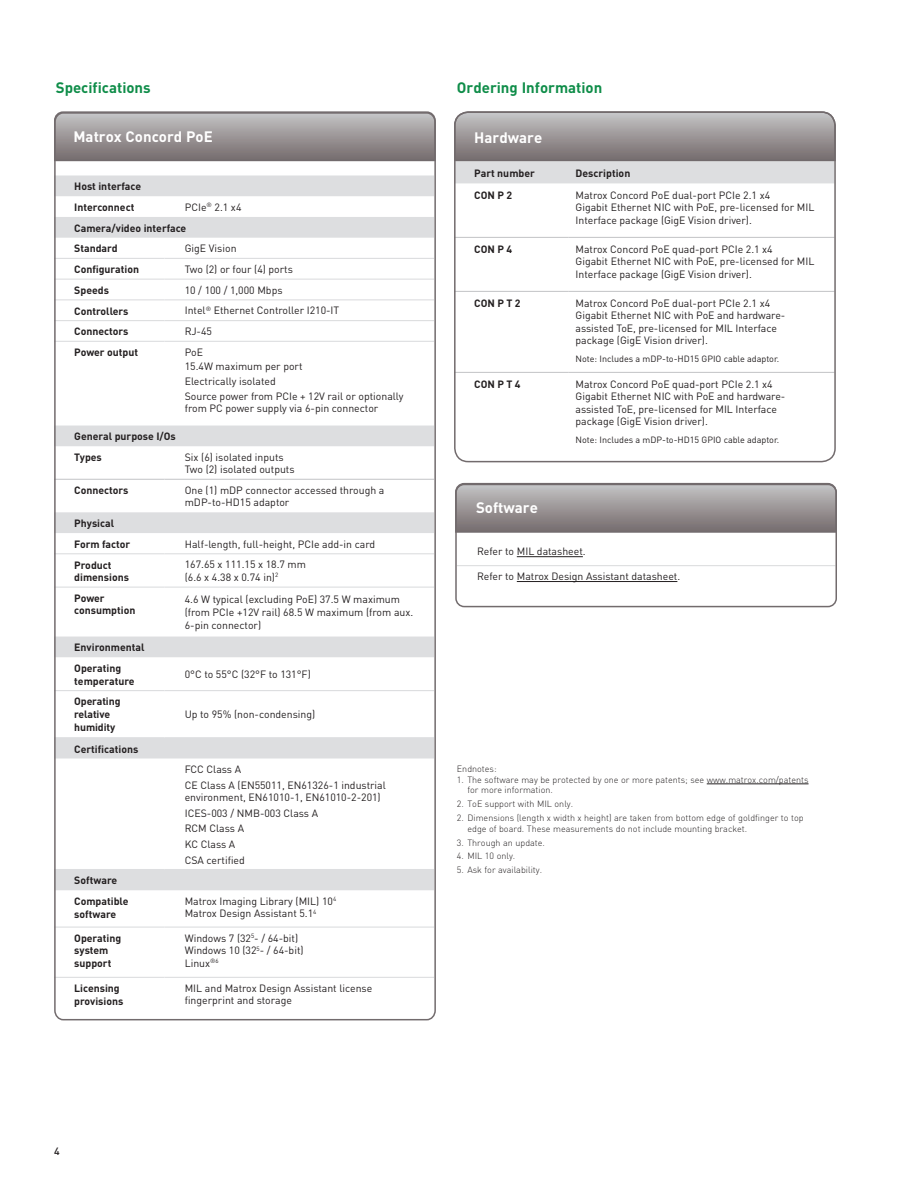
<style>
.page{position:relative;width:918px;height:1188px;background:#fff}
.page>*{position:absolute;margin:0;border:0;box-sizing:border-box;transform-origin:0 0}
.t1{font:700 15px "DIN";color:#0f8d49}
.t2{font:700 15px "DIN";color:#fff}
.t3{font:10.5px/12.6px "DIN";color:#231f20}
.t4{font:700 10.5px/12.6px "DIN";color:#231f20}
.t5{font:500 10.5px "DIN";color:#231f20}
.t6{font:300 9px/10.8px "DIN";color:#231f20}
.t7{font:9px "DIN";color:#231f20}
.s1{font-weight:400}
</style>
<div class="page">
<svg style="left:54px;top:111px;width:382px;height:51px;background:#9b9697"></svg>
<svg style="left:455px;top:482px;width:382px;height:51px;background:#9a9596"></svg>
<svg style="left:57px;top:176px;width:376px;height:714px"></svg>
<hr style="left:54px;top:279px;width:110px;height:1px;background:#dddee0">
<hr style="left:164px;top:279px;width:270px;height:1px;background:#dddee0">
<hr style="left:54px;top:258px;width:110px;height:1px;background:#dddee0">
<hr style="left:164px;top:258px;width:270px;height:1px;background:#dddee0">
<hr style="left:54px;top:299px;width:110px;height:1px;background:#dddee0">
<hr style="left:164px;top:299px;width:270px;height:1px;background:#dddee0">
<hr style="left:54px;top:320px;width:110px;height:1px;background:#dddee0">
<hr style="left:164px;top:320px;width:270px;height:1px;background:#dddee0">
<hr style="left:54px;top:341px;width:110px;height:1px;background:#dddee0">
<hr style="left:164px;top:341px;width:270px;height:1px;background:#dddee0">
<hr style="left:54px;top:553px;width:110px;height:1px;background:#dddee0">
<hr style="left:164px;top:553px;width:270px;height:1px;background:#dddee0">
<hr style="left:54px;top:587px;width:110px;height:1px;background:#dddee0">
<hr style="left:164px;top:587px;width:270px;height:1px;background:#dddee0">
<hr style="left:54px;top:690px;width:110px;height:1px;background:#dddee0">
<hr style="left:164px;top:690px;width:270px;height:1px;background:#dddee0">
<hr style="left:54px;top:869px;width:110px;height:1px;background:#dddee0">
<hr style="left:164px;top:869px;width:270px;height:1px;background:#dddee0">
<hr style="left:54px;top:927px;width:110px;height:1px;background:#dddee0">
<hr style="left:164px;top:927px;width:270px;height:1px;background:#dddee0">
<hr style="left:54px;top:737px;width:110px;height:1px;background:#dddee0">
<hr style="left:164px;top:737px;width:270px;height:1px;background:#dddee0">
<hr style="left:54px;top:977px;width:110px;height:1px;background:#dddee0">
<hr style="left:164px;top:977px;width:270px;height:1px;background:#dddee0">
<hr style="left:54px;top:479px;width:110px;height:1px;background:#c9cacc">
<hr style="left:164px;top:479px;width:270px;height:1px;background:#c9cacc">
<hr style="left:457px;top:565px;width:378px;height:1px;background:#dddee0">
<hr style="left:517px;top:556px;width:66px;height:1px;background:#231f20">
<hr style="left:517px;top:581px;width:160px;height:1px;background:#231f20">
<hr style="left:707px;top:784px;width:102px;height:1px;background:#231f20">
<hr style="left:454px;top:237px;width:115px;height:1px;background:#c9cacc">
<hr style="left:569px;top:237px;width:265px;height:1px;background:#c9cacc">
<hr style="left:454px;top:291px;width:115px;height:1px;background:#c9cacc">
<hr style="left:569px;top:291px;width:265px;height:1px;background:#c9cacc">
<hr style="left:454px;top:372px;width:115px;height:1px;background:#c9cacc">
<hr style="left:569px;top:372px;width:265px;height:1px;background:#c9cacc">
<svg style="left:454px;top:114px;width:379px;height:69px;background:#afacad"></svg>
<div style="left:54px;top:112px;width:382px;height:908px;border:2px solid #726b6d;border-radius:9px"></div>
<div style="left:455px;top:484px;width:382px;height:123px;border:2px solid #726b6d;border-radius:8px"></div>
<div style="left:454px;top:111px;width:382px;height:351px;border:2px solid #726b6d;border-radius:14px"></div>
<h1 class="t1" style="left:56px;top:78px;width:96px">Specifications</h1>
<h1 class="t1" style="left:457px;top:78px;width:147px">Ordering Information</h1>
<h1 class="t2" style="left:74px;top:126px;width:141px">Matrox Concord PoE</h1>
<h1 class="t2" style="left:474px;top:127px;width:69px">Hardware</h1>
<p class="t4" style="left:74px;top:176px;width:68px;line-height:20.7px">Host interface<br>Interconnect</p>
<p class="t4" style="left:74px;top:196px;width:169px;line-height:20.9px;text-indent:110px"><span class="s1">PCIe</span><sup>®</sup> <span class="s1">2.1 x4<br></span>Camera/video interface<br>Standard</p>
<p class="t3" style="left:185px;top:242px;width:53px">GigE Vision</p>
<p class="t4" style="left:74px;top:263px;width:66px">Configuration</p>
<p class="t3" style="left:185px;top:263px;width:110px">Two (2) or four (4) ports</p>
<p class="t4" style="left:74px;top:283px;width:36px">Speeds</p>
<p class="t3" style="left:185px;top:283px;width:99px">10 / 100 / 1,000 Mbps</p>
<p class="t4" style="left:74px;top:304px;width:56px">Controllers</p>
<p class="t3" style="left:185px;top:304px;width:156px">Intel<sup>®</sup> Ethernet Controller I210-IT</p>
<p class="t4" style="left:74px;top:325px;width:56px">Connectors</p>
<p class="t3" style="left:185px;top:325px;width:29px">RJ-45</p>
<p class="t4" style="left:74px;top:346px;width:65px">Power output</p>
<p class="t3" style="left:185px;top:345px;width:220px;line-height:14.7px">PoE<br>15.4W maximum per port<br>Electrically isolated<br>Source power from PCIe + 12V rail or optionally</p>
<p class="t3" style="left:185px;top:402px;width:195px">from PC power supply via 6-pin connector</p>
<p class="t4" style="left:74px;top:426px;width:103px;line-height:20.7px">General purpose I/Os<br>Types</p>
<p class="t3" style="left:185px;top:450px;width:111px">Six (6) isolated inputs<br>Two (2) isolated outputs</p>
<p class="t4" style="left:74px;top:483px;width:56px">Connectors</p>
<p class="t3" style="left:185px;top:484px;width:201px">One (1) mDP connector accessed through a mDP-to-HD15 adaptor</p>
<p class="t4" style="left:74px;top:512px;width:58px;line-height:20.7px">Physical<br>Form factor</p>
<p class="t3" style="left:185px;top:537px;width:192px">Half-length, full-height, PCIe add-in card</p>
<p class="t4" style="left:74px;top:558px;width:56px">Product dimensions</p>
<p class="t3" style="left:185px;top:558px;width:123px">167.65 x 111.15 x 18.7 mm (6.6 x 4.38 x 0.74 in)<sup>2</sup></p>
<p class="t4" style="left:74px;top:591px;width:63px">Power consumption</p>
<p class="t3" style="left:185px;top:593px;width:230px">4.6 W typical (excluding PoE) 37.5 W maximum (from PCIe +12V rail) 68.5 W maximum (from aux.<br>6-pin connector)</p>
<p class="t4" style="left:74px;top:637px;width:72px;line-height:20.7px">Environmental<br>Operating</p>
<p class="t4" style="left:74px;top:674px;width:62px">temperature</p>
<p class="t3" style="left:185px;top:668px;width:128px">0°C to 55°C (32°F to 131°F)</p>
<p class="t4" style="left:74px;top:695px;width:48px">Operating relative humidity</p>
<p class="t4" style="left:74px;top:742px;width:66px">Certifications</p>
<p class="t4" style="left:74px;top:870px;width:56px;line-height:20.7px">Software<br>Compatible</p>
<p class="t4" style="left:74px;top:907px;width:44px">software</p>
<p class="t3" style="left:185px;top:708px;width:132px">Up to 95% (non-condensing)</p>
<p class="t3" style="left:185px;top:761px;width:203px;line-height:15.6px">FCC Class A<br>CE Class A (EN55011, EN61326-1 industrial</p>
<p class="t3" style="left:185px;top:789px;width:198px;line-height:15.6px">environment, EN61010-1, EN61010-2-201)<br>ICES-003 / NMB-003 Class A<br>RCM Class A<br>KC Class A<br>CSA certified</p>
<p class="t3" style="left:185px;top:895px;width:153px">Matrox Imaging Library (MIL) 10<sup>4<br></sup>Matrox Design Assistant 5.1<sup>4</sup></p>
<p class="t4" style="left:74px;top:931px;width:49px">Operating system support</p>
<p class="t3" style="left:185px;top:931px;width:120px">Windows 7 (32<sup>5</sup>- / 64-bit)<br>Windows 10 (32<sup>5</sup>- / 64-bit)<br>Linux<sup>®6</sup></p>
<p class="t4" style="left:74px;top:982px;width:51px">Licensing provisions</p>
<p class="t3" style="left:185px;top:982px;width:189px">MIL and Matrox Design Assistant license fingerprint and storage</p>
<p class="t4" style="left:474px;top:166px;width:62px">Part number</p>
<p class="t4" style="left:576px;top:166px;width:56px">Description</p>
<p class="t4" style="left:474px;top:188px;width:39px">CON P 2</p>
<p class="t3" style="left:576px;top:188px;width:240px">Matrox Concord PoE dual-port PCIe 2.1 x4<br>Gigabit Ethernet NIC with PoE, pre-licensed for MIL<br>Interface package (GigE Vision driver).</p>
<p class="t4" style="left:474px;top:242px;width:39px">CON P 4</p>
<p class="t3" style="left:576px;top:242px;width:240px">Matrox Concord PoE quad-port PCIe 2.1 x4<br>Gigabit Ethernet NIC with PoE, pre-licensed for MIL<br>Interface package (GigE Vision driver).</p>
<p class="t4" style="left:474px;top:296px;width:48px">CON P T 2</p>
<p class="t3" style="left:576px;top:296px;width:211px">Matrox Concord PoE dual-port PCIe 2.1 x4<br>Gigabit Ethernet NIC with PoE and hardware&shy;assisted ToE, pre-licensed for MIL Interface package (GigE Vision driver).</p>
<p class="t7" style="left:576px;top:353px;width:205px">Note: Includes a mDP-to-HD15 GPIO cable adaptor.</p>
<p class="t4" style="left:474px;top:377px;width:48px">CON P T 4</p>
<p class="t3" style="left:576px;top:377px;width:211px">Matrox Concord PoE quad-port PCIe 2.1 x4<br>Gigabit Ethernet NIC with PoE and hardware&shy;assisted ToE, pre-licensed for MIL Interface package (GigE Vision driver).</p>
<p class="t7" style="left:576px;top:434px;width:205px">Note: Includes a mDP-to-HD15 GPIO cable adaptor.</p>
<h1 class="t2" style="left:476px;top:498px;width:63px">Software</h1>
<p class="t3" style="left:477px;top:545px;width:110px">Refer to MIL datasheet.</p>
<p class="t3" style="left:477px;top:570px;width:205px">Refer to Matrox Design Assistant datasheet.</p>
<p class="t6" style="left:457px;top:763px;width:41px">Endnotes:</p>
<p class="t6" style="left:467px;top:774px;width:343px;text-indent:-11px">1. The software may be protected by one or more patents; see www.matrox.com/patents for more information.</p>
<p class="t6" style="left:457px;top:798px;width:118px">2. ToE support with MIL only.</p>
<p class="t6" style="left:467px;top:812px;width:338px;text-indent:-11px">2. Dimensions (length x width x height) are taken from bottom edge of goldfinger to top edge of board. These measurements do not include mounting bracket.</p>
<p class="t6" style="left:457px;top:837px;width:89px">3. Through an update.</p>
<p class="t6" style="left:457px;top:851px;width:60px">4. MIL 10 only.</p>
<p class="t6" style="left:457px;top:864px;width:87px">5. Ask for availability.</p>
<p class="t5" style="left:54px;top:1145px;width:7px">4</p>
</div>
